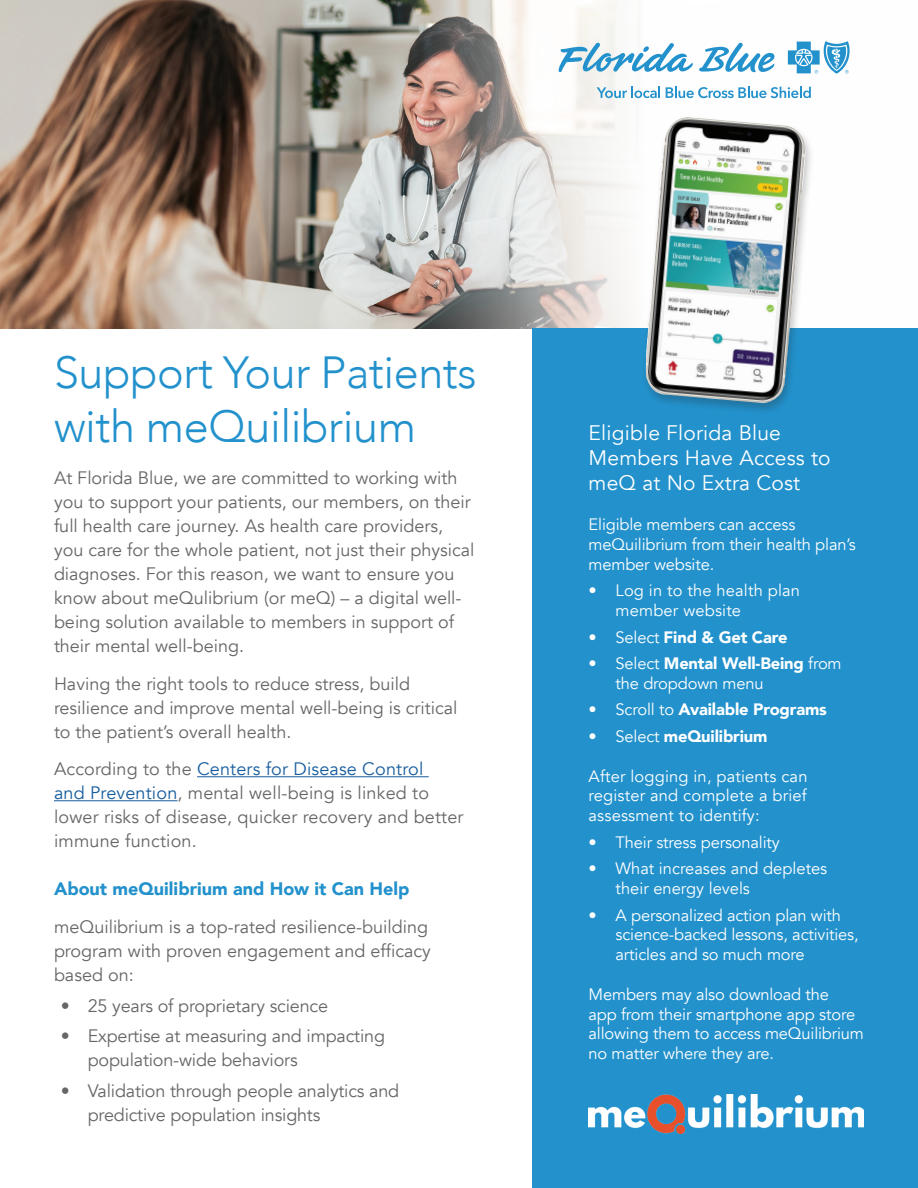
<style>
.page{position:relative;width:918px;height:1188px;background:#fff}
.page>*{position:absolute;margin:0;border:0;box-sizing:border-box;transform-origin:0 0}
.t1{font:300 45px/54px "Avenir";letter-spacing:-.01em;color:#2291cc}
.t2{font:21px/25.2px "Avenir";letter-spacing:.01em;color:#fff}
.t3{font:18px/24px "Avenir";color:#666}
.t4{font:900 18px "Avenir";color:#2291cc}
.t5{font:16.5px/19.8px "Avenir";letter-spacing:-.01em;color:#fff}
.t6{font:900 16.5px "Avenir";letter-spacing:-.01em;color:#fff}
.t7{font:16.5px/19.8px "Avenir";letter-spacing:.01em;color:#fff}
.s1{color:#175d9e}
.s2{font-weight:400}
.s3{font-weight:900}
</style>
<div class="page">
<hr style="left:197px;top:776px;width:232px;height:1px;background:#175d9e">
<hr style="left:54px;top:800px;width:124px;height:1px;background:#175d9e">
<img style="left:0;top:0;width:811px;height:328px">
<div style="left:532px;top:328px;width:386px;height:860px;background:#2291cc"></div>
<div style="left:641px;top:116px;width:174px;height:300px;background:#231f20;opacity:.25"></div>
<img style="left:646px;top:117px;width:159px;height:286px">
<img style="left:589px;top:1095px;width:275px;height:39px">
<svg style="left:559px;top:42px;width:216px;height:31px"></svg>
<svg style="left:597px;top:87px;width:63px;height:11px"></svg>
<svg style="left:666px;top:87px;width:145px;height:11px"></svg>
<svg style="left:788px;top:41px;width:62px;height:33px"></svg>
<h1 class="t1" style="left:54px;top:346px;width:424px">Support Your Patients with meQuilibrium</h1>
<p class="t3" style="left:54px;top:467px;width:422px">At Florida Blue, we are committed to working with you to support your patients, our members, on their full health care journey. As health care providers, you care for the whole patient, not just their physical diagnoses. For this reason, we want to ensure you know about meQulibrium (or meQ) – a digital well&shy;being solution available to members in support of their mental well-being.</p>
<p class="t3" style="left:54px;top:672px;width:405px">Having the right tools to reduce stress, build resilience and improve mental well-being is critical to the patient’s overall health.</p>
<p class="t3" style="left:54px;top:757px;width:411px">According to the <span class="s1">Centers for Disease Control<br>and Prevention</span>, mental well-being is linked to lower risks of disease, quicker recovery and better immune function.</p>
<p class="t4" style="left:54px;top:874px;width:357px">About meQuilibrium and How it Can Help</p>
<p class="t3" style="left:54px;top:915px;width:378px">meQuilibrium is a top-rated resilience-building program with proven engagement and efficacy based on:</p>
<p class="t3" style="left:61px;top:994px;width:269px">• 25 years of proprietary science</p>
<p class="t3" style="left:88px;top:1024px;width:299px;text-indent:-27px">• Expertise at measuring and impacting population-wide behaviors</p>
<p class="t3" style="left:88px;top:1079px;width:313px;text-indent:-27px">• Validation through people analytics and predictive population insights</p>
<p class="t2" style="left:589px;top:421px;width:244px">Eligible Florida Blue<br>Members Have Access to meQ at No Extra Cost</p>
<p class="t5" style="left:589px;top:515px;width:269px">Eligible members can access meQuilibrium from their health plan’s member website.</p>
<p class="t7" style="left:616px;top:581px;width:186px;text-indent:-27px">• Log in to the health plan member website</p>
<p class="t6" style="left:589px;top:623px;width:200px"><span class="s2">• Select</span> Find &amp; Get Care</p>
<p class="t5" style="left:616px;top:654px;width:228px;text-indent:-27px">• Select <span class="s3">Mental Well-Being</span> from the dropdown menu</p>
<p class="t6" style="left:589px;top:696px;width:240px"><span class="s2">• Scroll to</span> Available Programs</p>
<p class="t6" style="left:589px;top:722px;width:180px"><span class="s2">• Select</span> meQuilibrium</p>
<p class="t5" style="left:589px;top:766px;width:220px;text-align:justify">After logging in, patients can register and complete a brief assessment to identify:</p>
<p class="t5" style="left:589px;top:832px;width:193px">• Their stress personality</p>
<p class="t5" style="left:616px;top:859px;width:213px;text-indent:-27px">• What increases and depletes their energy levels</p>
<p class="t5" style="left:616px;top:905px;width:245px;text-indent:-27px">• A personalized action plan with science-backed lessons, activities, articles and so much more</p>
<p class="t5" style="left:589px;top:985px;width:277px">Members may also download the<br>app from their smartphone app store allowing them to access meQuilibrium no matter where they are.</p>
</div>
